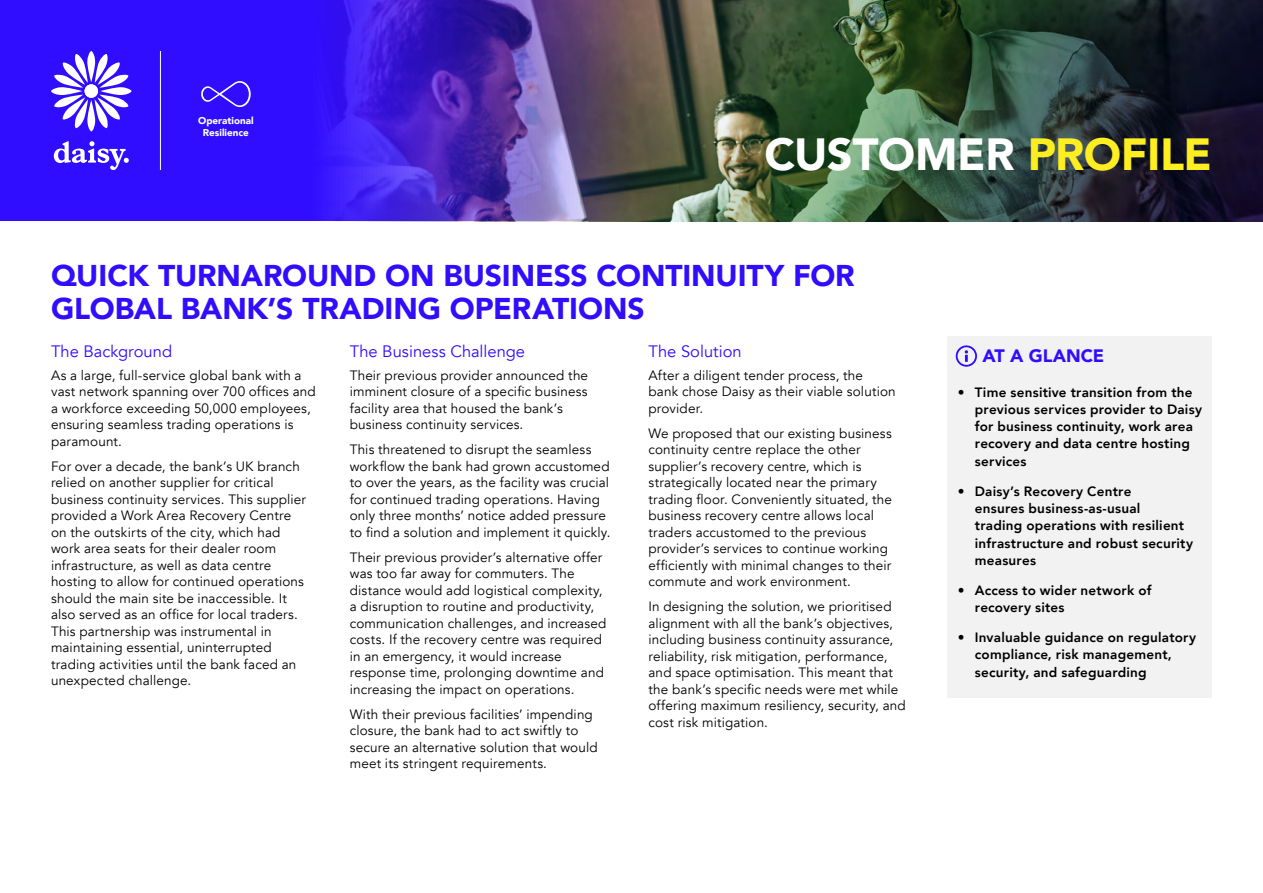
<style>
.page{position:relative;width:1263px;height:893px;background:#fff}
.page>*{position:absolute;margin:0;border:0;box-sizing:border-box;transform-origin:0 0}
.t1{font:900 45px "Avenir";letter-spacing:-.01em;color:#fff}
.t2{font:900 30px/33px "Avenir";letter-spacing:-.005em;color:#310dff}
.t3{font:900 18px "Avenir";color:#310dff}
.t4{font:16.5px "Avenir";color:#310dff}
.t5{font:13.5px/16.5px "Avenir";letter-spacing:.01em;color:#000}
.t6{font:800 13.5px/17.2px "Avenir";letter-spacing:.015em;color:#000}
.t7{font:900 9.9px/11.9px "Avenir";color:#fff;text-align:center}
.s1{color:#fcee21}
.s2{font-weight:400}
</style>
<div class="page">
<div style="left:0;top:0;width:1263px;height:221px;background:#310dff"></div>
<img style="left:328px;top:0;width:935px;height:221px">
<svg style="left:54px;top:141px;width:75px;height:29px"></svg>
<svg style="left:51px;top:51px;width:81px;height:80px"></svg>
<div style="left:947px;top:336px;width:265px;height:42px;background:#f2f2f2"></div>
<div style="left:947px;top:370px;width:265px;height:113px;background:#f2f2f2"></div>
<div style="left:947px;top:469px;width:265px;height:113px;background:#f2f2f2"></div>
<div style="left:947px;top:568px;width:265px;height:61px;background:#f2f2f2"></div>
<div style="left:947px;top:616px;width:265px;height:82px;background:#f2f2f2"></div>
<svg style="left:956px;top:345px;width:21px;height:22px"></svg>
<svg style="left:201px;top:81px;width:50px;height:26px"></svg>
<hr style="left:160px;top:51px;width:1px;height:119px;background:#fff">
<p class="t7" style="left:198px;top:114px;width:57px">Operational<br>Resilience</p>
<h1 class="t1" style="left:764px;top:116px;width:449px">CUSTOMER <span class="s1">PROFILE</span></h1>
<h2 class="t2" style="left:51px;top:258px;width:805px">QUICK TURNAROUND ON BUSINESS CONTINUITY FOR<br>GLOBAL BANK’S TRADING OPERATIONS</h2>
<p class="t4" style="left:51px;top:341px;width:123px">The Background</p>
<p class="t5" style="left:51px;top:367px;width:266px">As a large, full-service global bank with a vast network spanning over 700 offices and a workforce exceeding 50,000 employees, ensuring seamless trading operations is paramount.</p>
<p class="t5" style="left:51px;top:458px;width:257px">For over a decade, the bank’s UK branch relied on another supplier for critical business continuity services. This supplier provided a Work Area Recovery Centre on the outskirts of the city, which had work area seats for their dealer room infrastructure, as well as data centre hosting to allow for continued operations should the main site be inaccessible. It also served as an office for local traders.<br>This partnership was instrumental in maintaining essential, uninterrupted trading activities until the bank faced an unexpected challenge.</p>
<p class="t4" style="left:350px;top:341px;width:177px">The Business Challenge</p>
<p class="t5" style="left:350px;top:367px;width:240px">Their previous provider announced the imminent closure of a specific business facility area that housed the bank’s business continuity services.</p>
<p class="t5" style="left:350px;top:441px;width:262px">This threatened to disrupt the seamless workflow the bank had grown accustomed to over the years, as the facility was crucial for continued trading operations. Having only three months’ notice added pressure to find a solution and implement it quickly.</p>
<p class="t5" style="left:350px;top:549px;width:258px">Their previous provider’s alternative offer was too far away for commuters. The distance would add logistical complexity, a disruption to routine and productivity, communication challenges, and increased costs. If the recovery centre was required in an emergency, it would increase response time, prolonging downtime and increasing the impact on operations.</p>
<p class="t5" style="left:350px;top:706px;width:249px">With their previous facilities’ impending closure, the bank had to act swiftly to secure an alternative solution that would meet its stringent requirements.</p>
<p class="t4" style="left:648px;top:341px;width:95px">The Solution</p>
<p class="t5" style="left:648px;top:367px;width:249px">After a diligent tender process, the bank chose Daisy as their viable solution provider.</p>
<p class="t5" style="left:648px;top:425px;width:245px">We proposed that our existing business continuity centre replace the other supplier’s recovery centre, which is strategically located near the primary trading floor. Conveniently situated, the business recovery centre allows local traders accustomed to the previous provider’s services to continue working efficiently with minimal changes to their commute and work environment.</p>
<p class="t5" style="left:648px;top:598px;width:259px">In designing the solution, we prioritised alignment with all the bank’s objectives, including business continuity assurance, reliability, risk mitigation, performance, and space optimisation. This meant that the bank’s specific needs were met while offering maximum resiliency, security, and cost risk mitigation.</p>
<h3 class="t3" style="left:982px;top:341px;width:123px">AT A GLANCE</h3>
<p class="t6" style="left:975px;top:383px;width:229px;text-indent:-17px"><span class="s2">•</span> Time sensitive transition from the previous services provider to Daisy for business continuity, work area recovery and data centre hosting services</p>
<p class="t6" style="left:975px;top:482px;width:220px;text-indent:-17px"><span class="s2">•</span> Daisy’s Recovery Centre<br>ensures business-as-usual<br>trading operations with resilient infrastructure and robust security measures</p>
<p class="t6" style="left:975px;top:581px;width:178px;text-indent:-17px"><span class="s2">•</span> Access to wider network of recovery sites</p>
<p class="t6" style="left:975px;top:629px;width:223px;text-indent:-17px"><span class="s2">•</span> Invaluable guidance on regulatory compliance, risk management, security, and safeguarding</p>
</div>
